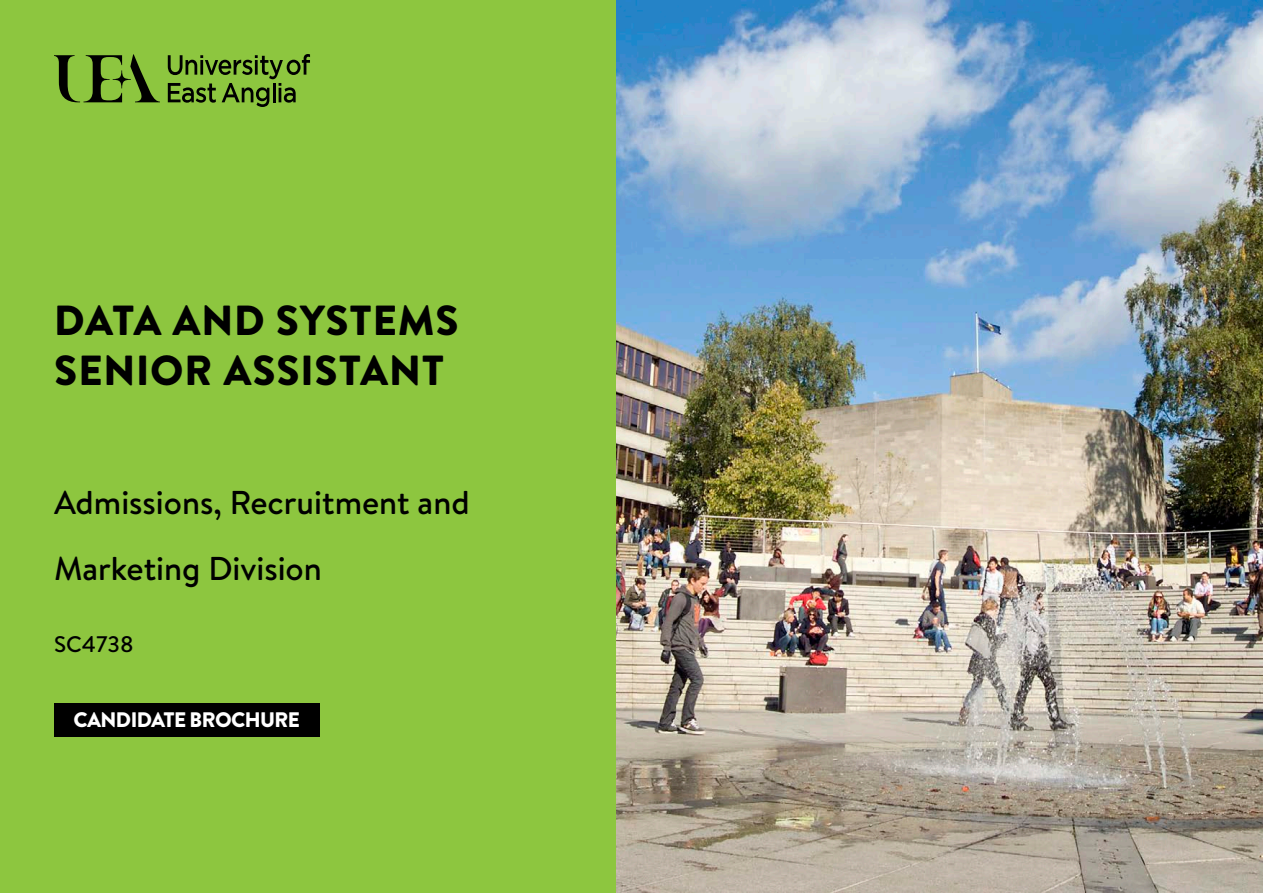
<style>
.page{position:relative;width:1263px;height:893px;background:#fff}
.page>*{position:absolute;margin:0;border:0;box-sizing:border-box;transform-origin:0 0}
.t1{font:900 42px/50.4px "Brandon Text";letter-spacing:.02em;color:#000}
.t2{font:500 33px/66px "Brandon Text";color:#000}
.t3{font:500 22.5px "Brandon Text";color:#000}
.t4{font:900 21px "Brandon Text";letter-spacing:-.03em;color:#fff}
</style>
<div class="page">
<div style="left:0;top:0;width:616px;height:893px;background:#8dc63f"></div>
<img style="left:616px;top:0;width:647px;height:893px">
<svg style="left:168px;top:54px;width:142px;height:53px"></svg>
<svg style="left:113px;top:70px;width:18px;height:18px"></svg>
<svg style="left:54px;top:55px;width:68px;height:47px"></svg>
<svg style="left:130px;top:54px;width:30px;height:48px"></svg>
<div style="left:54px;top:703px;width:266px;height:33px;background:#000"></div>
<p class="t1" style="left:54px;top:294px;width:406px">DATA AND SYSTEMS<br>SENIOR ASSISTANT</p>
<p class="t2" style="left:54px;top:469px;width:417px">Admissions, Recruitment and<br>Marketing Division</p>
<p class="t3" style="left:54px;top:629px;width:81px">SC4738</p>
<p class="t4" style="left:74px;top:705px;width:228px">CANDIDATE BROCHURE</p>
</div>
